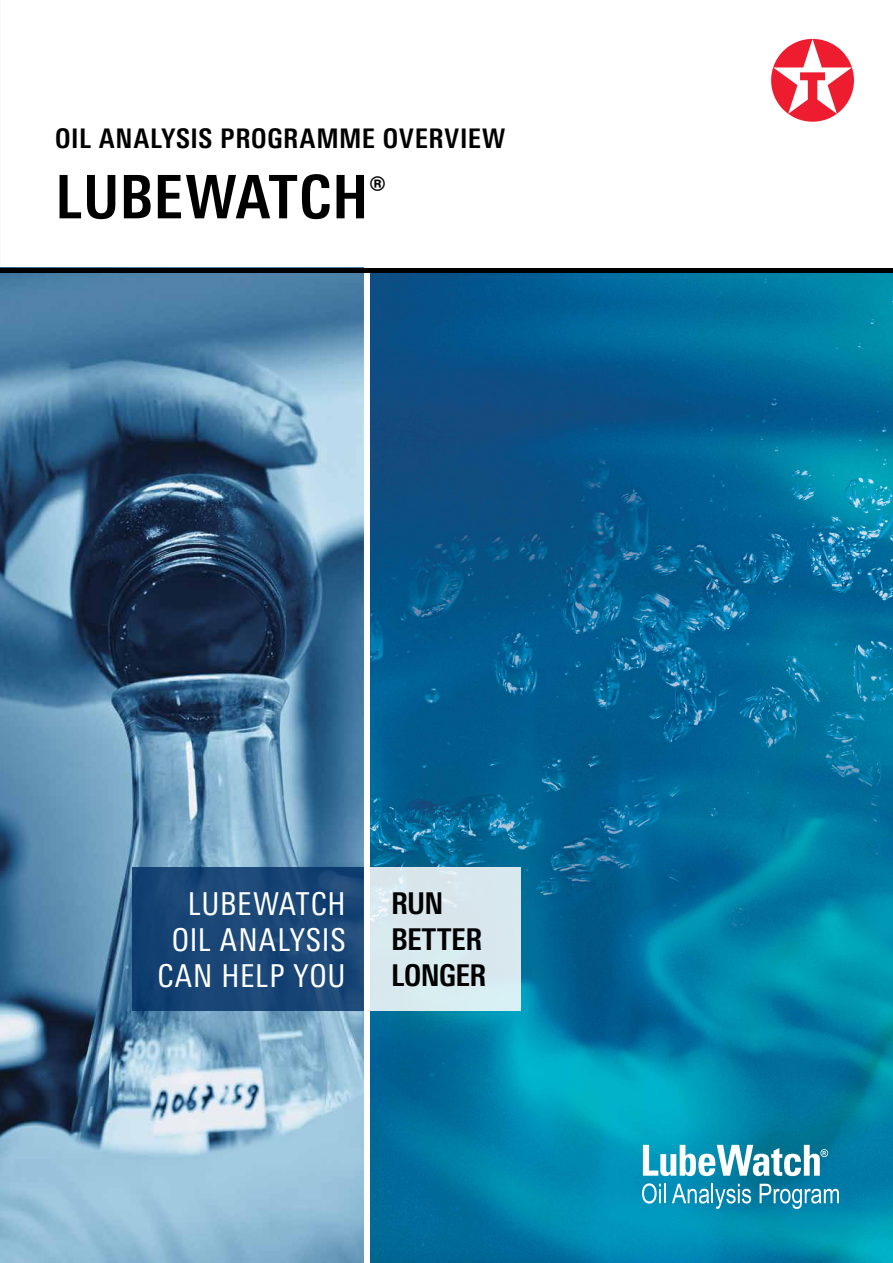
<style>
.page{position:relative;width:893px;height:1263px;background:#fff}
.page>*{position:absolute;margin:0;border:0;box-sizing:border-box;transform-origin:0 0}
.t1{font:700 condensed 60px "Univers Next Pro";letter-spacing:.015em;color:#000}
.t2{font:condensed 31.5px/36px "Univers Next Pro";letter-spacing:.025em;color:#fff;text-align:right}
.t3{font:700 condensed 30px/36px "Univers Next Pro";letter-spacing:-.02em;color:#000}
.t4{font:700 condensed 27px "Univers Next Pro";letter-spacing:.025em;color:#000}
</style>
<div class="page">
<img style="left:0;top:272px;width:364px;height:991px">
<img style="left:370px;top:272px;width:523px;height:991px">
<div style="left:771px;top:39px;width:83px;height:83px;background:#ed1c2e;border-radius:50%"></div>
<svg style="left:773px;top:39px;width:79px;height:75px"></svg>
<div style="left:132px;top:867px;width:235px;height:144px;background:linear-gradient(to right,#154273,#1d4979)"></div>
<div style="left:366px;top:867px;width:155px;height:144px;background:#d8e8ef"></div>
<svg style="left:642px;top:1183px;width:24px;height:20px"></svg>
<svg style="left:672px;top:1184px;width:79px;height:25px;background:#40a4c3"></svg>
<svg style="left:760px;top:1184px;width:79px;height:25px;background:#409cbb"></svg>
<svg style="left:643px;top:1145px;width:185px;height:31px"></svg>
<div style="left:364px;top:249px;width:6px;height:1014px;background:#fff"></div>
<hr style="left:0;top:268px;width:893px;height:4px;background:#000">
<p class="t4" style="left:55px;top:122px;width:452px">OIL ANALYSIS PROGRAMME OVERVIEW</p>
<h1 class="t1" style="left:55px;top:161px;width:331px">LUBEWATCH<sup>®</sup></h1>
<p class="t2" style="left:157px;top:885px;width:190px">LUBEWATCH<br>OIL ANALYSIS<br>CAN HELP YOU</p>
<p class="t3" style="left:391px;top:885px;width:97px">RUN<br>BETTER<br>LONGER</p>
</div>
